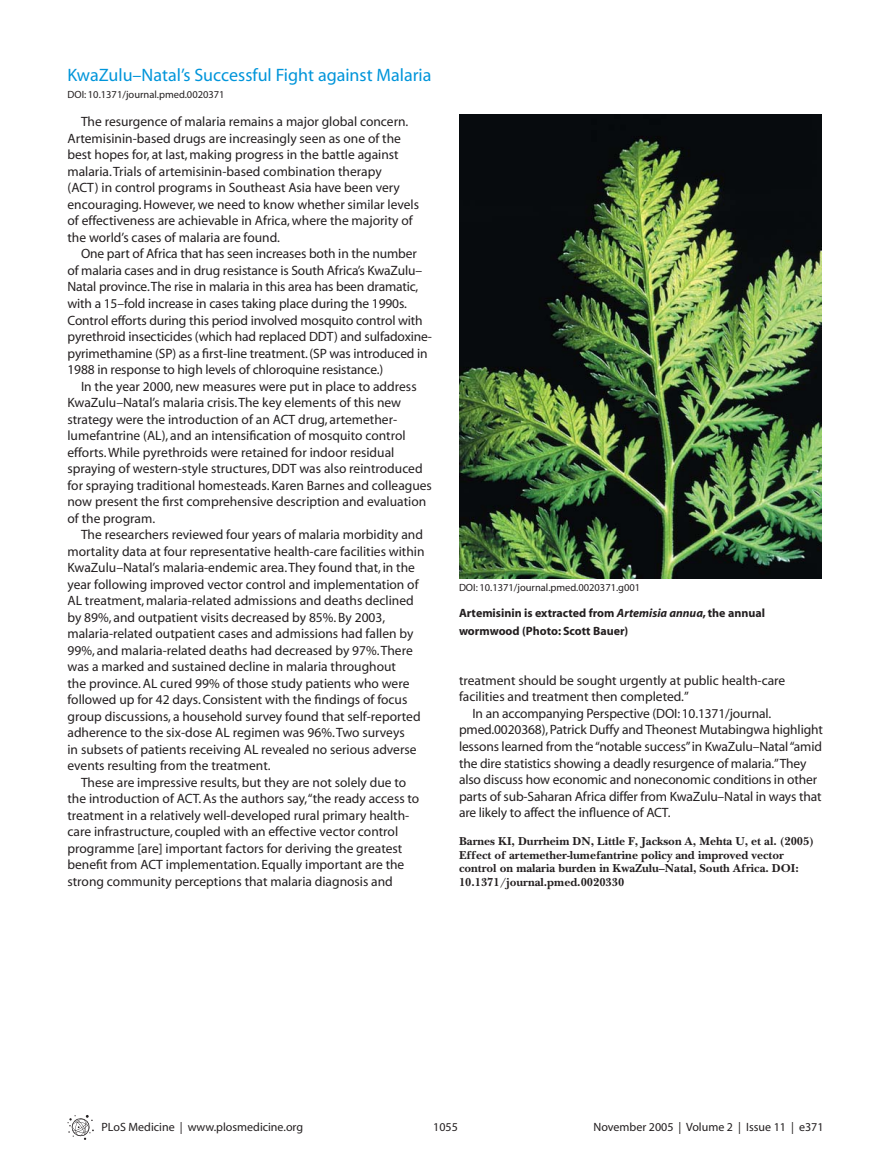
<style>
.page{position:relative;width:891px;height:1175px;background:#fff}
.page>*{position:absolute;margin:0;border:0;box-sizing:border-box;transform-origin:0 0}
.t1{font:18px "Myriad";color:#0095da}
.t2{font:13.5px/16.5px "Myriad";color:#231f20}
.t3{font:700 12px/13.5px "PLB Iserif";color:#231f20}
.t4{font:700 12px/18px "Myriad";color:#231f20}
.t5{font:12px "Myriad";color:#231f20}
.t6{font:10.5px "Myriad";color:#231f20}
.s1{font-style:italic}
</style>
<div class="page">
<svg style="left:68px;top:1115px;width:26px;height:24px"></svg>
<img style="left:459px;top:115px;width:362px;height:463px">
<h1 class="t1" style="left:68px;top:68px;width:365px">KwaZulu–Natal’s Successful Fight against Malaria</h1>
<p class="t6" style="left:68px;top:90px;width:159px">DOI: 10.1371/journal.pmed.0020371</p>
<p class="t2" style="left:68px;top:115px;width:353px;text-indent:14px">The resurgence of malaria remains a major global concern.<br>Artemisinin-based drugs are increasingly seen as one of the best hopes for, at last, making progress in the battle against malaria. Trials of artemisinin-based combination therapy<br>(ACT) in control programs in Southeast Asia have been very encouraging. However, we need to know whether similar levels of effectiveness are achievable in Africa, where the majority of the world’s cases of malaria are found.</p>
<p class="t2" style="left:68px;top:247px;width:366px;text-indent:14px">One part of Africa that has seen increases both in the number<br>of malaria cases and in drug resistance is South Africa’s KwaZulu– Natal province. The rise in malaria in this area has been dramatic, with a 15–fold increase in cases taking place during the 1990s.<br>Control efforts during this period involved mosquito control with pyrethroid insecticides (which had replaced DDT) and sulfadoxine&shy;pyrimethamine (SP) as a first-line treatment. (SP was introduced in 1988 in response to high levels of chloroquine resistance.)</p>
<p class="t2" style="left:68px;top:379px;width:366px;text-indent:14px">In the year 2000, new measures were put in place to address KwaZulu–Natal’s malaria crisis. The key elements of this new strategy were the introduction of an ACT drug, artemether&shy;lumefantrine (AL), and an intensification of mosquito control efforts. While pyrethroids were retained for indoor residual spraying of western-style structures, DDT was also reintroduced for spraying traditional homesteads. Karen Barnes and colleagues now present the first comprehensive description and evaluation of the program.</p>
<p class="t2" style="left:68px;top:527px;width:359px;text-indent:14px">The researchers reviewed four years of malaria morbidity and mortality data at four representative health-care facilities within KwaZulu–Natal’s malaria-endemic area. They found that, in the year following improved vector control and implementation of AL treatment, malaria-related admissions and deaths declined by 89%, and outpatient visits decreased by 85%. By 2003, malaria-related outpatient cases and admissions had fallen by 99%, and malaria-related deaths had decreased by 97%. There was a marked and sustained decline in malaria throughout<br>the province. AL cured 99% of those study patients who were followed up for 42 days. Consistent with the findings of focus group discussions, a household survey found that self-reported adherence to the six-dose AL regimen was 96%. Two surveys<br>in subsets of patients receiving AL revealed no serious adverse events resulting from the treatment.</p>
<p class="t2" style="left:68px;top:775px;width:353px;text-indent:14px">These are impressive results, but they are not solely due to the introduction of ACT. As the authors say, “the ready access to treatment in a relatively well-developed rural primary health&shy;care infrastructure, coupled with an effective vector control programme [are] important factors for deriving the greatest benefit from ACT implementation. Equally important are the strong community perceptions that malaria diagnosis and</p>
<p class="t6" style="left:459px;top:584px;width:183px">DOI: 10.1371/journal.pmed.0020371.g001</p>
<p class="t4" style="left:459px;top:605px;width:308px">Artemisinin is extracted from <span class="s1">Artemisia annua</span>, the annual wormwood (Photo: Scott Bauer)</p>
<p class="t2" style="left:459px;top:673px;width:328px">treatment should be sought urgently at public health-care facilities and treatment then completed.”</p>
<p class="t2" style="left:459px;top:706px;width:365px;text-indent:14px">In an accompanying Perspective (DOI: 10.1371/journal. pmed.0020368), Patrick Duffy and Theonest Mutabingwa highlight lessons learned from the “notable success” in KwaZulu–Natal “amid the dire statistics showing a deadly resurgence of malaria.” They also discuss how economic and noneconomic conditions in other parts of sub-Saharan Africa differ from KwaZulu–Natal in ways that are likely to affect the influence of ACT.</p>
<p class="t3" style="left:459px;top:836px;width:356px">Barnes KI, Durrheim DN, Little F, Jackson A, Mehta U, et al. (2005)<br>Effect of artemether-lumefantrine policy and improved vector control on malaria burden in KwaZulu–Natal, South Africa. DOI:<br>10.1371/journal.pmed.0020330</p>
<p class="t5" style="left:102px;top:1122px;width:203px">PLoS Medicine | www.plosmedicine.org</p>
<p class="t5" style="left:433px;top:1122px;width:26px">1055</p>
<p class="t5" style="left:594px;top:1122px;width:231px">November 2005 | Volume 2 | Issue 11 | e371</p>
</div>
